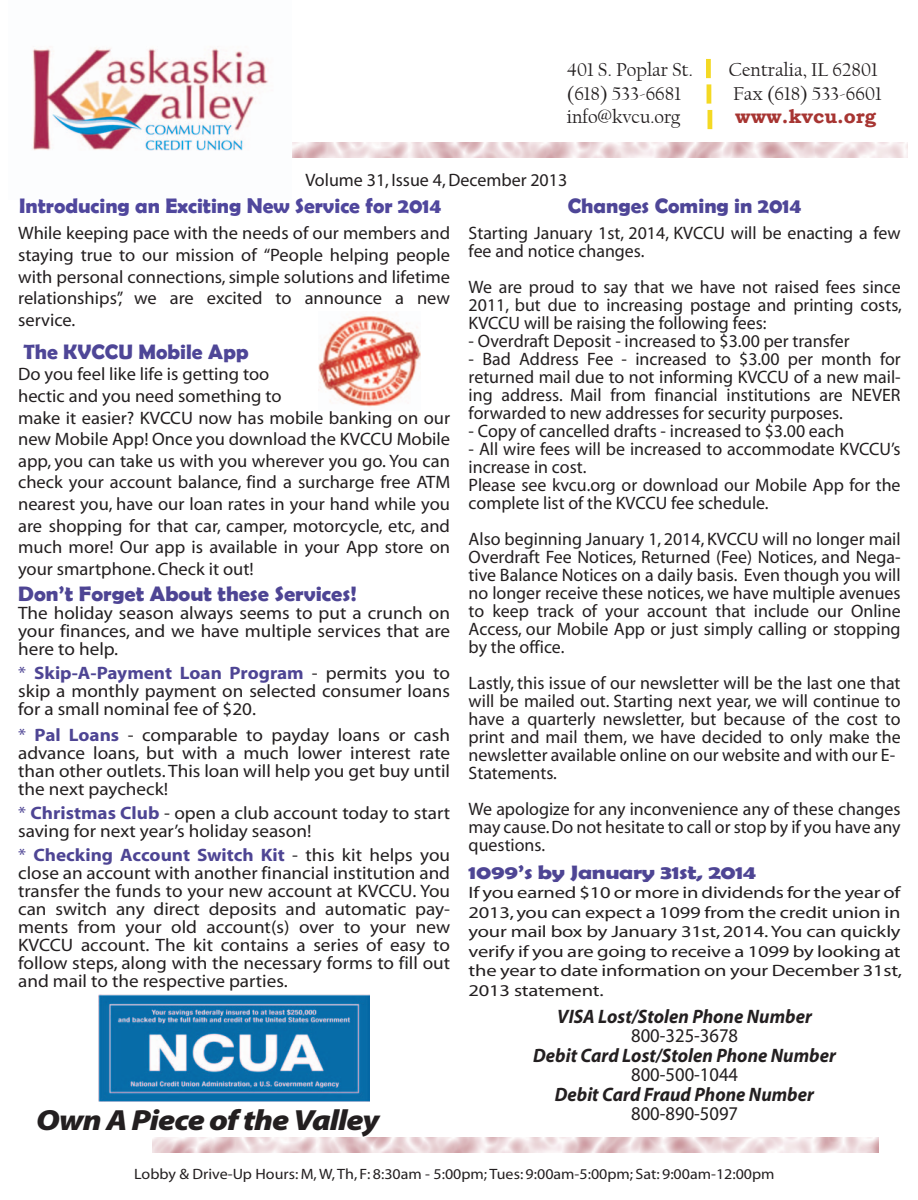
<style>
.page{position:relative;width:918px;height:1200px;background:#fff}
.page>*{position:absolute;margin:0;border:0;box-sizing:border-box;transform-origin:0 0}
.t1{font:italic 900 29.25px "Myriad Pro";letter-spacing:-.03em;color:#231f20;scale:1.13 1}
.t2{font:700 21px "Berlin Sans FB Demi";color:#50479d}
.t3{font:700 21px "Berlin Sans FB Demi";color:#4e4697}
.t4{font:700 21px "Berlin Sans FB Demi";color:#4e4594;scale:1.07 1}
.t5{font:italic 700 19.5px "Myriad";color:#231f20;scale:.95 1}
.t6{font:19.5px "Californian FB";color:#231f20}
.t7{font:19.5px "Myriad";color:#231f20;scale:.95 1}
.t8{font:700 19.5px "Berlin Sans FB Demi";letter-spacing:-.015em;color:#4e4594;scale:1.25 1}
.t9{font:700 19.5px "Bookman Old Style";color:#a73532}
.t10{font:18px/18px "Myriad";color:#231f20;text-align:justify}
.t11{font:18px/18px "Myriad";color:#231f20;text-align:justify;scale:1.07 1}
.t12{font:16.5px/19.5px "Myriad";letter-spacing:-.01em;color:#231f20;text-align:justify;scale:1.25 1}
.t13{font:15px "Myriad";color:#231f20;scale:1.07 1}
.s1{color:#4e4594}
.s2{font-weight:700;color:#4e4594}
</style>
<div class="page">
<img style="left:292px;top:142px;width:615px;height:15px">
<img style="left:32px;top:48px;width:236px;height:103px">
<div style="left:706px;top:59px;width:5px;height:19px;background:#f4d923"></div>
<hr style="left:707px;top:84px;width:4px;height:20px;background:#f4d923">
<hr style="left:708px;top:110px;width:4px;height:19px;background:#f4d923">
<img style="left:152px;top:1138px;width:726px;height:15px">
<img style="left:318px;top:312px;width:103px;height:95px">
<img style="left:99px;top:995px;width:270px;height:107px">
<p class="t6" style="left:567px;top:59px;width:128px">401 S. Poplar St.</p>
<p class="t6" style="left:729px;top:59px;width:150px">Centralia, IL 62801</p>
<p class="t6" style="left:567px;top:83px;width:116px">(618) 533-6681</p>
<p class="t6" style="left:733px;top:83px;width:150px">Fax (618) 533-6601</p>
<p class="t6" style="left:567px;top:106px;width:115px">info@kvcu.org</p>
<p class="t9" style="left:735px;top:102px;width:143px">www.kvcu.org</p>
<p class="t10" style="left:306px;top:172px;width:263px">Volume 31, Issue 4, December 2013</p>
<p class="t2" style="left:19px;top:193px;width:424px">Introducing an Exciting New Service for 2014</p>
<p class="t10" style="left:18px;top:223px;width:434px;line-height:21.6px">While keeping pace with the needs of our members and staying true to our mission of “People helping people with personal connections, simple solutions and lifetime relationships”, we are excited to announce a new service.</p>
<p class="t3" style="left:24px;top:339px;width:227px">The KVCCU Mobile App</p>
<p class="t10" style="left:18px;top:364px;width:434px;line-height:21.6px;text-align:left">Do you feel like life is getting too<br>hectic and you need something to<br>make it easier? KVCCU now has mobile banking on our new Mobile App! Once you download the KVCCU Mobile app, you can take us with you wherever you go. You can check your account balance, find a surcharge free ATM nearest you, have our loan rates in your hand while you are shopping for that car, camper, motorcycle, etc, and much more! Our app is available in your App store on your smartphone. Check it out!</p>
<p class="t4" style="left:18px;top:582px;width:318px">Don’t Forget About these Services!</p>
<p class="t11" style="left:18px;top:605px;width:405px">The holiday season always seems to put a crunch on your finances, and we have multiple services that are here to help.</p>
<p class="t11" style="left:18px;top:665px;width:405px"><span class="s1">*</span> <span class="s2">Skip-A-Payment Loan Program</span> - permits you to skip a monthly payment on selected consumer loans for a small nominal fee of $20.</p>
<p class="t11" style="left:18px;top:727px;width:405px"><span class="s1">*</span> <span class="s2">Pal Loans</span> - comparable to payday loans or cash advance loans, but with a much lower interest rate than other outlets. This loan will help you get buy until the next paycheck!</p>
<p class="t11" style="left:18px;top:805px;width:405px"><span class="s1">*</span> <span class="s2">Christmas Club</span> - open a club account today to start saving for next year’s holiday season!</p>
<p class="t11" style="left:18px;top:847px;width:405px"><span class="s1">*</span> <span class="s2">Checking Account Switch Kit</span> - this kit helps you close an account with another financial institution and transfer the funds to your new account at KVCCU. You can switch any direct deposits and automatic pay&shy;ments from your old account(s) over to your new KVCCU account. The kit contains a series of easy to follow steps, along with the necessary forms to fill out and mail to the respective parties.</p>
<p class="t3" style="left:568px;top:193px;width:235px">Changes Coming in 2014</p>
<p class="t10" style="left:469px;top:225px;width:433px">Starting January 1st, 2014, KVCCU will be enacting a few fee and notice changes.</p>
<p class="t10" style="left:469px;top:279px;width:435px">We are proud to say that we have not raised fees since 2011, but due to increasing postage and printing costs, KVCCU will be raising the following fees:</p>
<p class="t10" style="left:469px;top:333px;width:383px">- Overdraft Deposit - increased to $3.00 per transfer</p>
<p class="t10" style="left:469px;top:351px;width:434px">- Bad Address Fee - increased to $3.00 per month for returned mail due to not informing KVCCU of a new mail&shy;ing address. Mail from financial institutions are NEVER forwarded to new addresses for security purposes.</p>
<p class="t10" style="left:469px;top:423px;width:377px">- Copy of cancelled drafts - increased to $3.00 each</p>
<p class="t10" style="left:469px;top:441px;width:433px;text-align:left">- All wire fees will be increased to accommodate KVCCU’s increase in cost.<br>Please see kvcu.org or download our Mobile App for the complete list of the KVCCU fee schedule.</p>
<p class="t10" style="left:469px;top:531px;width:434px">Also beginning January 1, 2014, KVCCU will no longer mail Overdraft Fee Notices, Returned (Fee) Notices, and Nega&shy;tive Balance Notices on a daily basis. Even though you will no longer receive these notices, we have multiple avenues to keep track of your account that include our Online Access, our Mobile App or just simply calling or stopping by the office.</p>
<p class="t10" style="left:469px;top:675px;width:434px;text-align:left">Lastly, this issue of our newsletter will be the last one that will be mailed out. Starting next year, we will continue to have a quarterly newsletter, but because of the cost to print and mail them, we have decided to only make the newsletter available online on our website and with our E-Statements.</p>
<p class="t10" style="left:469px;top:801px;width:434px">We apologize for any inconvenience any of these changes may cause. Do not hesitate to call or stop by if you have any questions.</p>
<p class="t8" style="left:469px;top:861px;width:232px">1099’s by January 31st, 2014</p>
<p class="t12" style="left:469px;top:884px;width:348px">If you earned $10 or more in dividends for the year of 2013, you can expect a 1099 from the credit union in your mail box by January 31st, 2014. You can quickly verify if you are going to receive a 1099 by looking at the year to date information on your December 31st, 2013 statement.</p>
<p class="t5" style="left:557px;top:1006px;width:269px">VISA Lost/Stolen Phone Number</p>
<p class="t7" style="left:631px;top:1026px;width:114px">800-325-3678</p>
<p class="t5" style="left:533px;top:1045px;width:320px">Debit Card Lost/Stolen Phone Number</p>
<p class="t7" style="left:631px;top:1065px;width:114px">800-500-1044</p>
<p class="t5" style="left:555px;top:1084px;width:274px">Debit Card Fraud Phone Number</p>
<p class="t7" style="left:631px;top:1104px;width:114px">800-890-5097</p>
<h1 class="t1" style="left:36px;top:1104px;width:305px">Own A Piece of the Valley</h1>
<p class="t13" style="left:134px;top:1167px;width:600px">Lobby &amp; Drive-Up Hours: M, W, Th, F: 8:30am - 5:00pm; Tues: 9:00am-5:00pm; Sat: 9:00am-12:00pm</p>
</div>
